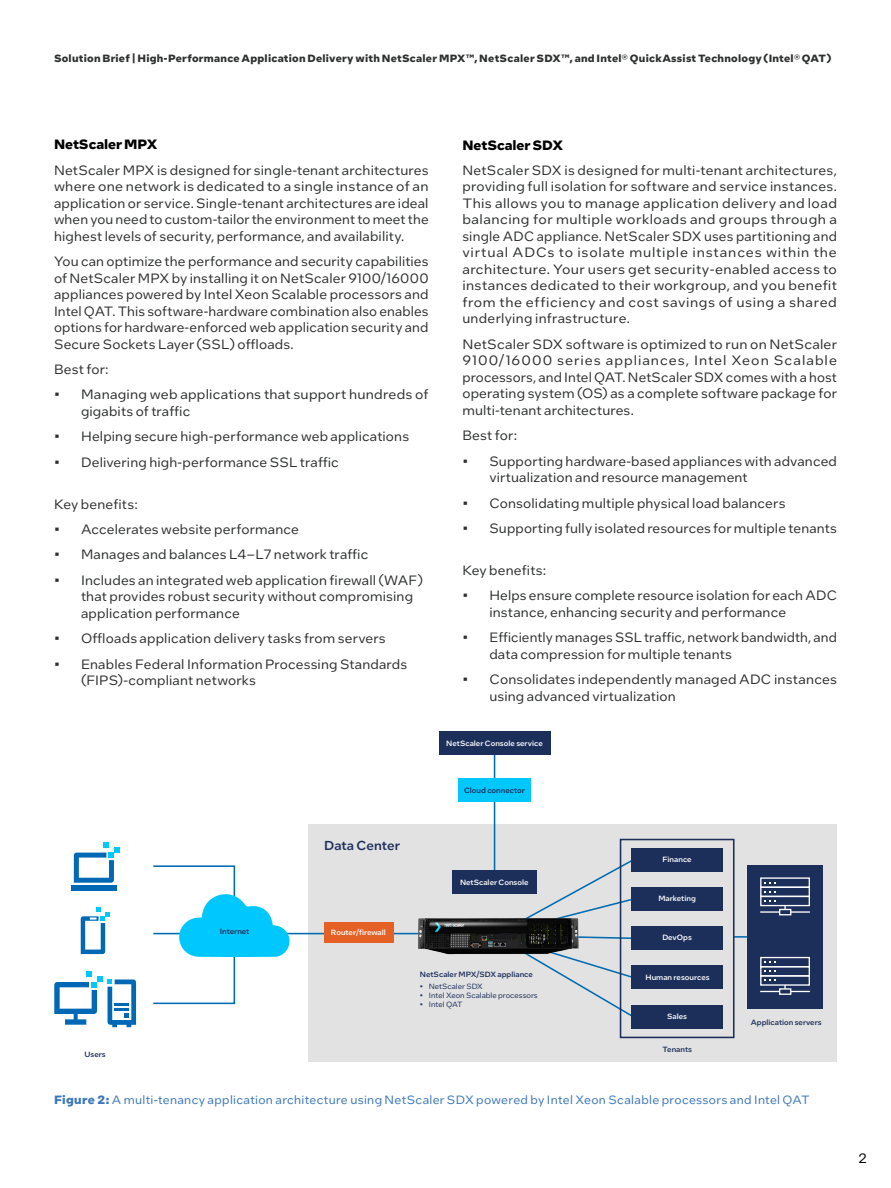
<style>
.page{position:relative;width:891px;height:1188px;background:#fff}
.page>*{position:absolute;margin:0;border:0;box-sizing:border-box;transform-origin:0 0}
.t1{font:13.5px/16.5px "Intel One Text";letter-spacing:.01em;color:#2e2f2f}
.t2{font:700 13.5px "Intel One Text";letter-spacing:-.005em;color:#000}
.t3{font:13.5px "Intel One Text";color:#000}
.t4{font:500 12.9px "Intel One Text";color:#1c2e5a}
.t5{font:12px "Intel One Text";letter-spacing:.025em;color:#3b76ba}
.t6{font:700 10.5px "Intel One Text";letter-spacing:.02em;color:#2e2f2f}
.t7{font:500 7.65px "Intel One Text";color:#fff}
.t8{font:500 7.65px "Intel One Text";color:#1c2e5a}
.t9{font:7.65px "Intel One Text";color:#1c2e5a}
.s1{font-weight:700}
</style>
<div class="page">
<div style="left:309px;top:824px;width:528px;height:238px;background:#e2e2e2"></div>
<div style="left:71px;top:885px;width:46px;height:5px;background:#0068b5"></div>
<svg style="left:74px;top:843px;width:45px;height:40px"></svg>
<svg style="left:81px;top:907px;width:29px;height:47px"></svg>
<svg style="left:54px;top:971px;width:82px;height:56px"></svg>
<hr style="left:153px;top:933px;width:292px;height:1px;background:#016bb2">
<div style="left:153px;top:865px;width:82px;height:139px;border:2px solid #016bb2"></div>
<svg style="left:179px;top:892px;width:111px;height:65px"></svg>
<div style="left:324px;top:922px;width:69px;height:21px;background:#e46025"></div>
<svg style="left:493px;top:858px;width:142px;height:161px"></svg>
<img style="left:418px;top:918px;width:162px;height:36px">
<div style="left:747px;top:865px;width:76px;height:144px;background:#1c2e5a"></div>
<svg style="left:735px;top:936px;width:12px;height:2px"></svg>
<div style="left:620px;top:839px;width:115px;height:199px;border:2px solid #1c2e5a"></div>
<div style="left:631px;top:848px;width:92px;height:24px;background:#1c2e5a"></div>
<div style="left:631px;top:888px;width:92px;height:23px;background:#1c2e5a"></div>
<div style="left:631px;top:927px;width:92px;height:23px;background:#1c2e5a"></div>
<div style="left:631px;top:966px;width:92px;height:23px;background:#1c2e5a"></div>
<div style="left:631px;top:1005px;width:92px;height:23px;background:#1c2e5a"></div>
<div style="left:760px;top:877px;width:50px;height:11px;border:1px solid #fff"></div>
<div style="left:760px;top:887px;width:50px;height:10px;border:1px solid #fff"></div>
<div style="left:760px;top:896px;width:50px;height:10px;border:1px solid #fff"></div>
<svg style="left:764px;top:891px;width:12px;height:2px"></svg>
<svg style="left:764px;top:900px;width:12px;height:2px"></svg>
<svg style="left:784px;top:906px;width:26px;height:7px"></svg>
<hr style="left:760px;top:911px;width:20px;height:2px;background:#fff">
<div style="left:779px;top:909px;width:12px;height:6px;border:1px solid #fff"></div>
<div style="left:760px;top:957px;width:50px;height:10px;border:1px solid #fff"></div>
<div style="left:760px;top:966px;width:50px;height:11px;border:1px solid #fff"></div>
<div style="left:760px;top:975px;width:50px;height:11px;border:1px solid #fff"></div>
<svg style="left:764px;top:961px;width:12px;height:2px"></svg>
<svg style="left:764px;top:970px;width:12px;height:2px"></svg>
<svg style="left:760px;top:980px;width:50px;height:12px"></svg>
<div style="left:779px;top:988px;width:12px;height:7px;border:1px solid #fff"></div>
<hr style="left:494px;top:753px;width:1px;height:119px;background:#016bb2">
<div style="left:458px;top:778px;width:73px;height:24px;background:#00c7fe"></div>
<div style="left:439px;top:731px;width:112px;height:23px;background:#1c2e5a"></div>
<div style="left:452px;top:870px;width:85px;height:24px;background:#1c2e5a"></div>
<p class="t6" style="left:54px;top:51px;width:779px">Solution Brief | High-Performance Application Delivery with NetScaler MPX™, NetScaler SDX™, and Intel® QuickAssist Technology (Intel® QAT)</p>
<p class="t2" style="left:54px;top:135px;width:105px">NetScaler MPX</p>
<p class="t1" style="left:54px;top:161px;width:376px;text-align:justify">NetScaler MPX is designed for single-tenant architectures where one network is dedicated to a single instance of an application or service. Single-tenant architectures are ideal when you need to custom-tailor the environment to meet the highest levels of security, performance, and availability.</p>
<p class="t1" style="left:54px;top:253px;width:376px;text-align:justify">You can optimize the performance and security capabilities of NetScaler MPX by installing it on NetScaler 9100/16000 appliances powered by Intel Xeon Scalable processors and Intel QAT. This software-hardware combination also enables options for hardware-enforced web application security and Secure Sockets Layer (SSL) offloads.</p>
<p class="t1" style="left:54px;top:361px;width:56px">Best for:</p>
<p class="t1" style="left:81px;top:386px;width:349px;text-indent:-27px">• Managing web applications that support hundreds of gigabits of traffic</p>
<p class="t1" style="left:54px;top:428px;width:357px">• Helping secure high-performance web applications</p>
<p class="t1" style="left:54px;top:453px;width:286px">• Delivering high-performance SSL traffic</p>
<p class="t1" style="left:54px;top:495px;width:85px">Key benefits:</p>
<p class="t1" style="left:54px;top:521px;width:246px">• Accelerates website performance</p>
<p class="t1" style="left:54px;top:546px;width:316px">• Manages and balances L4–L7 network traffic</p>
<p class="t1" style="left:81px;top:571px;width:344px;text-indent:-27px">• Includes an integrated web application firewall (WAF) that provides robust security without compromising application performance</p>
<p class="t1" style="left:54px;top:630px;width:333px">• Offloads application delivery tasks from servers</p>
<p class="t1" style="left:81px;top:655px;width:328px;text-indent:-27px">• Enables Federal Information Processing Standards (FIPS)-compliant networks</p>
<p class="t2" style="left:462px;top:135px;width:102px">NetScaler SDX</p>
<p class="t1" style="left:462px;top:162px;width:376px;text-align:justify">NetScaler SDX is designed for multi-tenant architectures, providing full isolation for software and service instances.<br>This allows you to manage application delivery and load balancing for multiple workloads and groups through a single ADC appliance. NetScaler SDX uses partitioning and virtual ADCs to isolate multiple instances within the architecture. Your users get security-enabled access to instances dedicated to their workgroup, and you benefit from the efficiency and cost savings of using a shared underlying infrastructure.</p>
<p class="t1" style="left:462px;top:335px;width:376px;text-align:justify">NetScaler SDX software is optimized to run on NetScaler 9100/16000 series appliances, Intel Xeon Scalable processors, and Intel QAT. NetScaler SDX comes with a host operating system (OS) as a complete software package for multi-tenant architectures.</p>
<p class="t1" style="left:462px;top:427px;width:56px">Best for:</p>
<p class="t1" style="left:489px;top:452px;width:349px;text-indent:-27px">• Supporting hardware-based appliances with advanced virtualization and resource management</p>
<p class="t1" style="left:462px;top:494px;width:325px">• Consolidating multiple physical load balancers</p>
<p class="t1" style="left:462px;top:520px;width:376px">• Supporting fully isolated resources for multiple tenants</p>
<p class="t1" style="left:462px;top:561px;width:85px">Key benefits:</p>
<p class="t1" style="left:489px;top:587px;width:349px;text-indent:-27px">• Helps ensure complete resource isolation for each ADC instance, enhancing security and performance</p>
<p class="t1" style="left:489px;top:629px;width:349px;text-indent:-27px">• Efficiently manages SSL traffic, network bandwidth, and data compression for multiple tenants</p>
<p class="t1" style="left:489px;top:671px;width:349px;text-indent:-27px">• Consolidates independently managed ADC instances using advanced virtualization</p>
<p class="t7" style="left:446px;top:738px;width:98px">NetScaler Console service</p>
<p class="t8" style="left:464px;top:785px;width:62px">Cloud connector</p>
<p class="t4" style="left:324px;top:837px;width:77px">Data Center</p>
<p class="t8" style="left:85px;top:1049px;width:23px">Users</p>
<p class="t8" style="left:220px;top:926px;width:31px">Internet</p>
<p class="t7" style="left:331px;top:927px;width:57px">Router/firewall</p>
<p class="t7" style="left:460px;top:877px;width:70px">NetScaler Console</p>
<p class="t8" style="left:420px;top:969px;width:115px">NetScaler MPX/SDX appliance</p>
<p class="t9" style="left:420px;top:981px;width:64px">• NetScaler SDX</p>
<p class="t9" style="left:420px;top:990px;width:119px">• Intel Xeon Scalable processors</p>
<p class="t9" style="left:420px;top:999px;width:44px">• Intel QAT</p>
<p class="t7" style="left:663px;top:855px;width:31px">Finance</p>
<p class="t7" style="left:658px;top:894px;width:39px">Marketing</p>
<p class="t7" style="left:662px;top:933px;width:31px">DevOps</p>
<p class="t7" style="left:646px;top:972px;width:66px">Human resources</p>
<p class="t7" style="left:667px;top:1011px;width:21px">Sales</p>
<p class="t8" style="left:663px;top:1044px;width:31px">Tenants</p>
<p class="t8" style="left:751px;top:1017px;width:72px">Application servers</p>
<p class="t5" style="left:54px;top:1092px;width:757px"><span class="s1">Figure 2:</span> A multi-tenancy application architecture using NetScaler SDX powered by Intel Xeon Scalable processors and Intel QAT</p>
<p class="t3" style="left:858px;top:1150px;width:10px">2</p>
</div>
